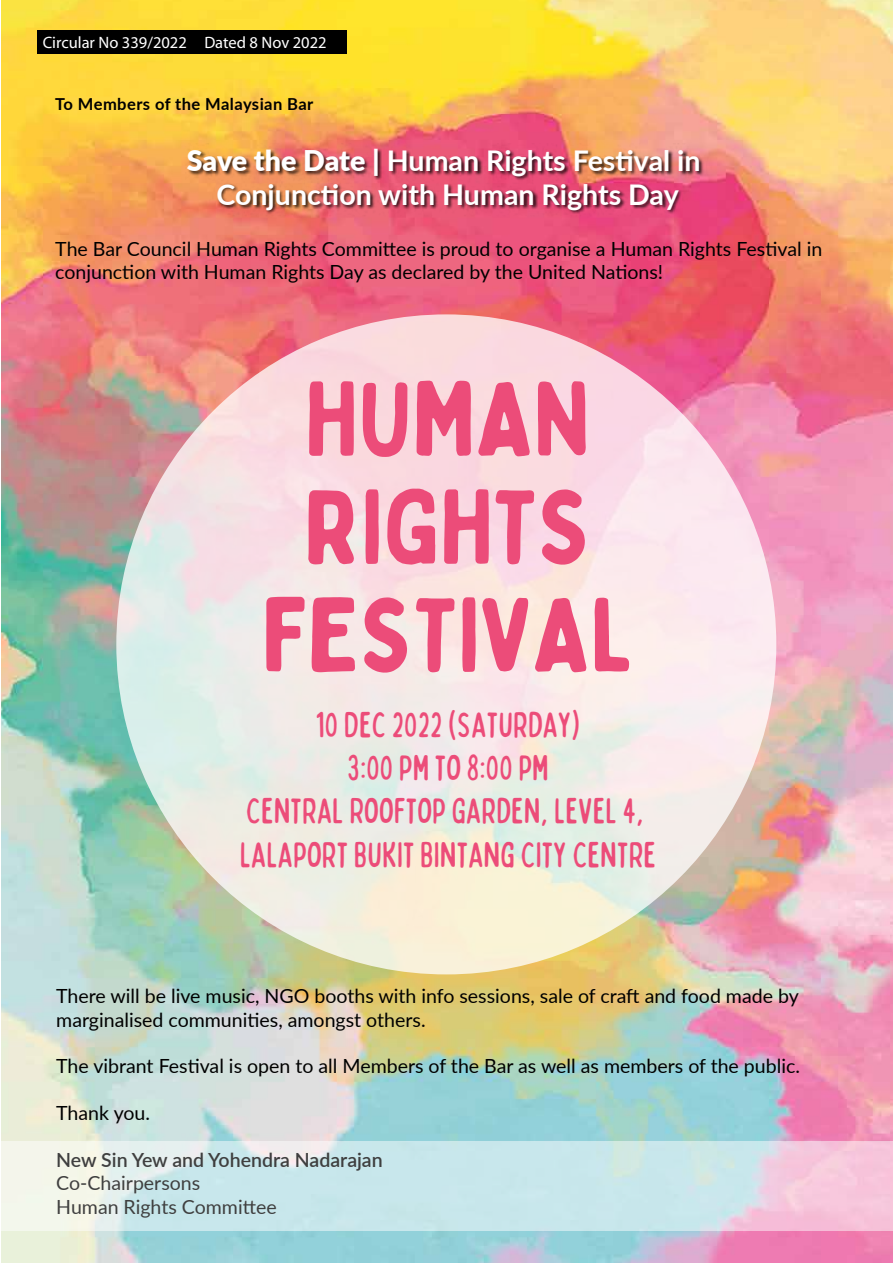
<style>
.page{position:relative;width:893px;height:1263px;background:#fff}
.page>*{position:absolute;margin:0;border:0;box-sizing:border-box;transform-origin:0 0}
.t1{font:104.7px/108px "Bobby Jones Soft";color:#ec4c79;text-align:center}
.t2{font:condensed 36px/43.2px "Bobby Jones Soft";color:#ec4c79;text-align:center}
.t3{font:700 28.5px/34.2px "Lato";color:#fff;text-align:center}
.t4{font:19.5px/23.4px "Lato";color:#000}
.t5{font:19.5px/23.4px "Lato";color:#3f3f3f}
.t6{font:600 19.5px "Lato";color:#3f3f3f}
.t7{font:16.5px "Myriad";color:#fff}
.t8{font:700 16.5px "Lato";letter-spacing:.025em;color:#000}
.s1{font-weight:900}
</style>
<div class="page">
<img style="left:1px;top:0;width:892px;height:1263px">
<svg style="left:116px;top:314px;width:660px;height:660px;background:#f4e6e4"></svg>
<div style="left:37px;top:31px;width:310px;height:23px;background:#000"></div>
<img style="left:185px;top:144px;width:530px;height:76px">
<svg style="left:1px;top:1142px;width:892px;height:89px;background:#d6e4e8"></svg>
<p class="t7" style="left:43px;top:35px;width:285px">Circular No 339/2022 Dated 8 Nov 2022</p>
<p class="t8" style="left:55px;top:92px;width:260px">To Members of the Malaysian Bar</p>
<h3 class="t3" style="left:187px;top:142px;width:515px"><span class="s1">Save the Date |</span> Human Rights Festival in<br>Conjunction with Human Rights Day</h3>
<p class="t4" style="left:55px;top:236px;width:768px">The Bar Council Human Rights Committee is proud to organise a Human Rights Festival in conjunction with Human Rights Day as declared by the United Nations!</p>
<h1 class="t1" style="left:262px;top:367px;width:373px">HUMAN<br>RIGHTS<br>FESTIVAL</h1>
<h2 class="t2" style="left:240px;top:702px;width:418px">10 DEC 2022 (SATURDAY)<br>3:00 PM TO 8:00 PM<br>CENTRAL ROOFTOP GARDEN, LEVEL 4,<br>LALAPORT BUKIT BINTANG CITY CENTRE</h2>
<p class="t4" style="left:56px;top:984px;width:744px">There will be live music, NGO booths with info sessions, sale of craft and food made by marginalised communities, amongst others.</p>
<p class="t4" style="left:56px;top:1054px;width:745px">The vibrant Festival is open to all Members of the Bar as well as members of the public.</p>
<p class="t4" style="left:56px;top:1101px;width:95px">Thank you.</p>
<p class="t6" style="left:56px;top:1146px;width:328px">New Sin Yew and Yohendra Nadarajan</p>
<p class="t5" style="left:56px;top:1171px;width:222px">Co-Chairpersons<br>Human Rights Committee</p>
</div>
